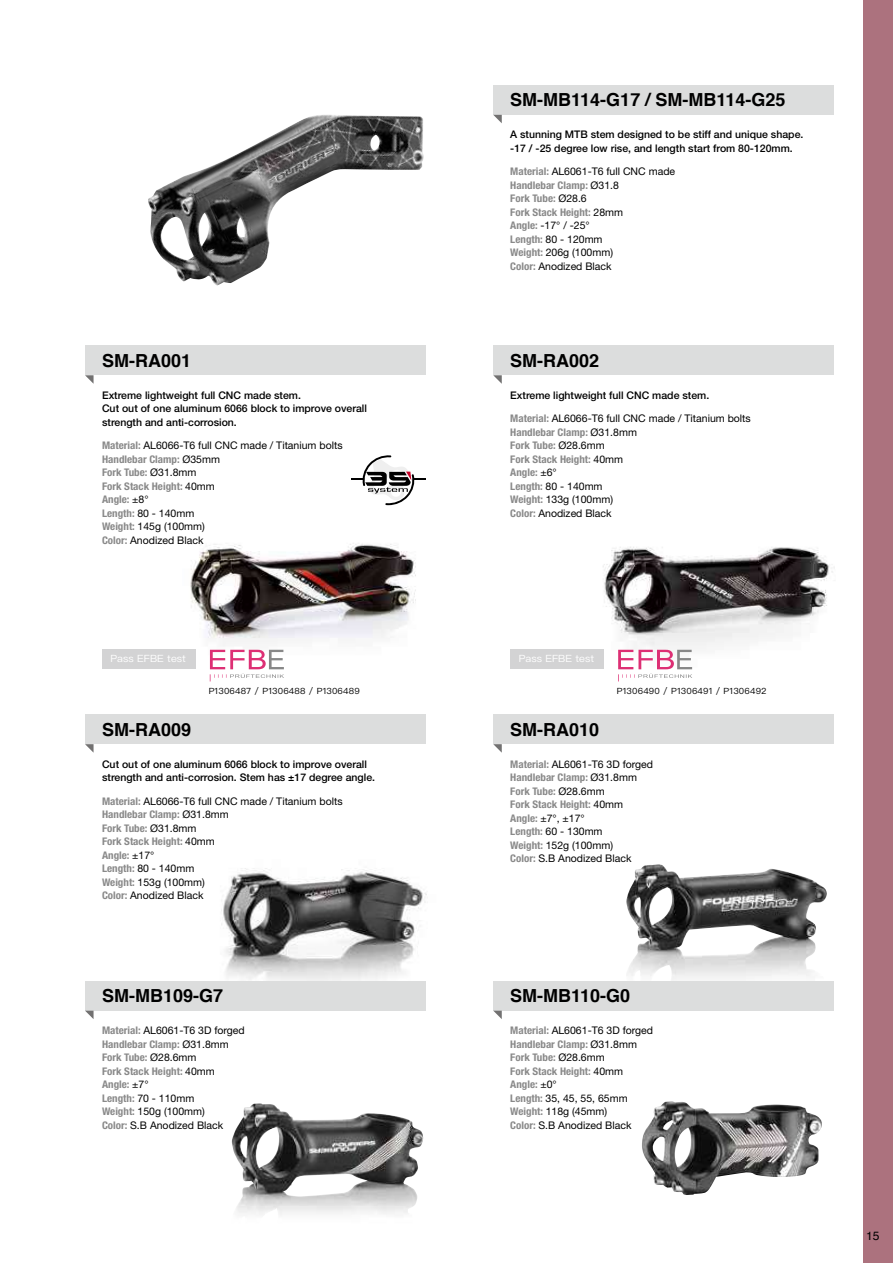
<style>
.page{position:relative;width:893px;height:1263px;background:#fff}
.page>*{position:absolute;margin:0;border:0;box-sizing:border-box;transform-origin:0 0}
.t1{font:700 18px "Helvetica";color:#000}
.t2{font:12px "Helvetica";color:#000}
.t3{font:10.5px/13.5px "Helvetica Neue LT Std";color:#000}
.t4{font:500 10.5px/13.5px "Helvetica Neue LT Std";color:#000}
.t5{font:700 condensed 10.5px/13.5px "Helvetica Neue LT Std";color:#898989;scale:1.05 1}
.t6{font:10.05px "Ping Fang TC";color:#fff;scale:1.05 1}
.t7{font:8.55px "Ping Fang TC";letter-spacing:.02em;color:#000;scale:1.05 1}
.s1{font-weight:400;font-stretch:normal;color:#000}
.s2{font-weight:700;font-stretch:condensed;color:#898989}
</style>
<div class="page">
<div style="left:493px;top:345px;width:340px;height:30px;background:#dcdddd"></div>
<div style="left:493px;top:85px;width:340px;height:30px;background:#dcdddd"></div>
<img style="left:221px;top:868px;width:206px;height:127px">
<div style="left:85px;top:714px;width:340px;height:30px;background:#dcdddd"></div>
<svg style="left:85px;top:744px;width:9px;height:9px"></svg>
<img style="left:190px;top:543px;width:226px;height:139px">
<img style="left:148px;top:115px;width:276px;height:171px">
<img style="left:231px;top:1103px;width:192px;height:112px">
<img style="left:626px;top:864px;width:201px;height:117px">
<img style="left:603px;top:547px;width:232px;height:135px">
<img style="left:642px;top:1101px;width:180px;height:94px">
<div style="left:85px;top:345px;width:340px;height:30px;background:#dcdddd"></div>
<svg style="left:493px;top:375px;width:9px;height:9px"></svg>
<svg style="left:85px;top:375px;width:9px;height:9px"></svg>
<div style="left:493px;top:714px;width:340px;height:30px;background:#dcdddd"></div>
<svg style="left:493px;top:744px;width:9px;height:9px"></svg>
<div style="left:85px;top:981px;width:340px;height:30px;background:#dcdddd"></div>
<svg style="left:85px;top:1011px;width:9px;height:8px"></svg>
<div style="left:493px;top:981px;width:340px;height:30px;background:#dcdddd"></div>
<svg style="left:493px;top:1011px;width:9px;height:8px"></svg>
<svg style="left:352px;top:455px;width:73px;height:50px"></svg>
<div style="left:102px;top:649px;width:94px;height:20px;background:#d3d3d4"></div>
<svg style="left:210px;top:650px;width:74px;height:31px"></svg>
<div style="left:510px;top:649px;width:94px;height:20px;background:#d3d3d4"></div>
<svg style="left:618px;top:650px;width:74px;height:31px"></svg>
<svg style="left:493px;top:115px;width:9px;height:8px"></svg>
<div style="left:863px;top:0;width:30px;height:1263px;background:#ac727e"></div>
<h1 class="t1" style="left:510px;top:86px;width:277px">SM-MB114-G17 / SM-MB114-G25</h1>
<p class="t4" style="left:510px;top:128px;width:295px">A stunning MTB stem designed to be stiff and unique shape. -17 / -25 degree low rise, and length start from 80-120mm.</p>
<p class="t5" style="left:510px;top:165px;width:159px">Material: <span class="s1">AL6061-T6 full CNC made<br></span>Handlebar Clamp: <span class="s1">Ø31.8<br></span>Fork Tube: <span class="s1">Ø28.6<br></span>Fork Stack Height: <span class="s1">28mm<br></span>Angle: <span class="s1">-17° / -25°<br></span>Length: <span class="s1">80 - 120mm<br></span>Weight: <span class="s1">206g (100mm)<br></span>Color: <span class="s1">Anodized Black</span></p>
<h1 class="t1" style="left:102px;top:346px;width:91px">SM-RA001</h1>
<h1 class="t1" style="left:510px;top:346px;width:91px">SM-RA002</h1>
<p class="t4" style="left:102px;top:388px;width:266px">Extreme lightweight full CNC made stem.<br>Cut out of one aluminum 6066 block to improve overall strength and anti-corrosion.</p>
<p class="t3" style="left:102px;top:438px;width:242px"><span class="s2">Material:</span> AL6066-T6 full CNC made / Titanium bolts<br><span class="s2">Handlebar Clamp:</span> Ø35mm<br><span class="s2">Fork Tube:</span> Ø31.8mm<br><span class="s2">Fork Stack Height:</span> 40mm<br><span class="s2">Angle:</span> ±8°<br><span class="s2">Length:</span> 80 - 140mm<br><span class="s2">Weight:</span> 145g (100mm)<br><span class="s2">Color:</span> Anodized Black</p>
<p class="t4" style="left:510px;top:388px;width:200px">Extreme lightweight full CNC made stem.</p>
<p class="t3" style="left:510px;top:411px;width:242px"><span class="s2">Material:</span> AL6066-T6 full CNC made / Titanium bolts<br><span class="s2">Handlebar Clamp:</span> Ø31.8mm<br><span class="s2">Fork Tube:</span> Ø28.6mm<br><span class="s2">Fork Stack Height:</span> 40mm<br><span class="s2">Angle:</span> ±6°<br><span class="s2">Length:</span> 80 - 140mm<br><span class="s2">Weight:</span> 133g (100mm)<br><span class="s2">Color:</span> Anodized Black</p>
<p class="t6" style="left:111px;top:652px;width:73px">Pass EFBE test</p>
<p class="t6" style="left:519px;top:652px;width:73px">Pass EFBE test</p>
<p class="t7" style="left:209px;top:686px;width:145px">P1306487 / P1306488 / P1306489</p>
<p class="t7" style="left:617px;top:686px;width:144px">P1306490 / P1306491 / P1306492</p>
<h1 class="t1" style="left:102px;top:715px;width:91px">SM-RA009</h1>
<h1 class="t1" style="left:510px;top:715px;width:91px">SM-RA010</h1>
<p class="t4" style="left:102px;top:757px;width:275px">Cut out of one aluminum 6066 block to improve overall strength and anti-corrosion. Stem has ±17 degree angle.</p>
<p class="t3" style="left:102px;top:794px;width:242px"><span class="s2">Material:</span> AL6066-T6 full CNC made / Titanium bolts<br><span class="s2">Handlebar Clamp:</span> Ø31.8mm<br><span class="s2">Fork Tube:</span> Ø31.8mm<br><span class="s2">Fork Stack Height:</span> 40mm<br><span class="s2">Angle:</span> ±17°<br><span class="s2">Length:</span> 80 - 140mm<br><span class="s2">Weight:</span> 153g (100mm)<br><span class="s2">Color:</span> Anodized Black</p>
<p class="t3" style="left:510px;top:757px;width:144px"><span class="s2">Material:</span> AL6061-T6 3D forged<br><span class="s2">Handlebar Clamp:</span> Ø31.8mm<br><span class="s2">Fork Tube:</span> Ø28.6mm<br><span class="s2">Fork Stack Height:</span> 40mm<br><span class="s2">Angle:</span> ±7°, ±17°<br><span class="s2">Length:</span> 60 - 130mm<br><span class="s2">Weight:</span> 152g (100mm)<br><span class="s2">Color:</span> S.B Anodized Black</p>
<h1 class="t1" style="left:102px;top:981px;width:123px">SM-MB109-G7</h1>
<h1 class="t1" style="left:510px;top:981px;width:122px">SM-MB110-G0</h1>
<p class="t5" style="left:102px;top:1024px;width:137px">Material: <span class="s1">AL6061-T6 3D forged<br></span>Handlebar Clamp: <span class="s1">Ø31.8mm<br></span>Fork Tube: <span class="s1">Ø28.6mm<br></span>Fork Stack Height: <span class="s1">40mm<br></span>Angle: <span class="s1">±7°<br></span>Length: <span class="s1">70 - 110mm<br></span>Weight: <span class="s1">150g (100mm)<br></span>Color: <span class="s1">S.B Anodized Black</span></p>
<p class="t3" style="left:510px;top:1024px;width:144px"><span class="s2">Material:</span> AL6061-T6 3D forged<br><span class="s2">Handlebar Clamp:</span> Ø31.8mm<br><span class="s2">Fork Tube:</span> Ø28.6mm<br><span class="s2">Fork Stack Height:</span> 40mm<br><span class="s2">Angle:</span> ±0°<br><span class="s2">Length:</span> 35, 45, 55, 65mm<br><span class="s2">Weight:</span> 118g (45mm)<br><span class="s2">Color:</span> S.B Anodized Black</p>
<p class="t2" style="left:866px;top:1226px;width:15px">15</p>
</div>
